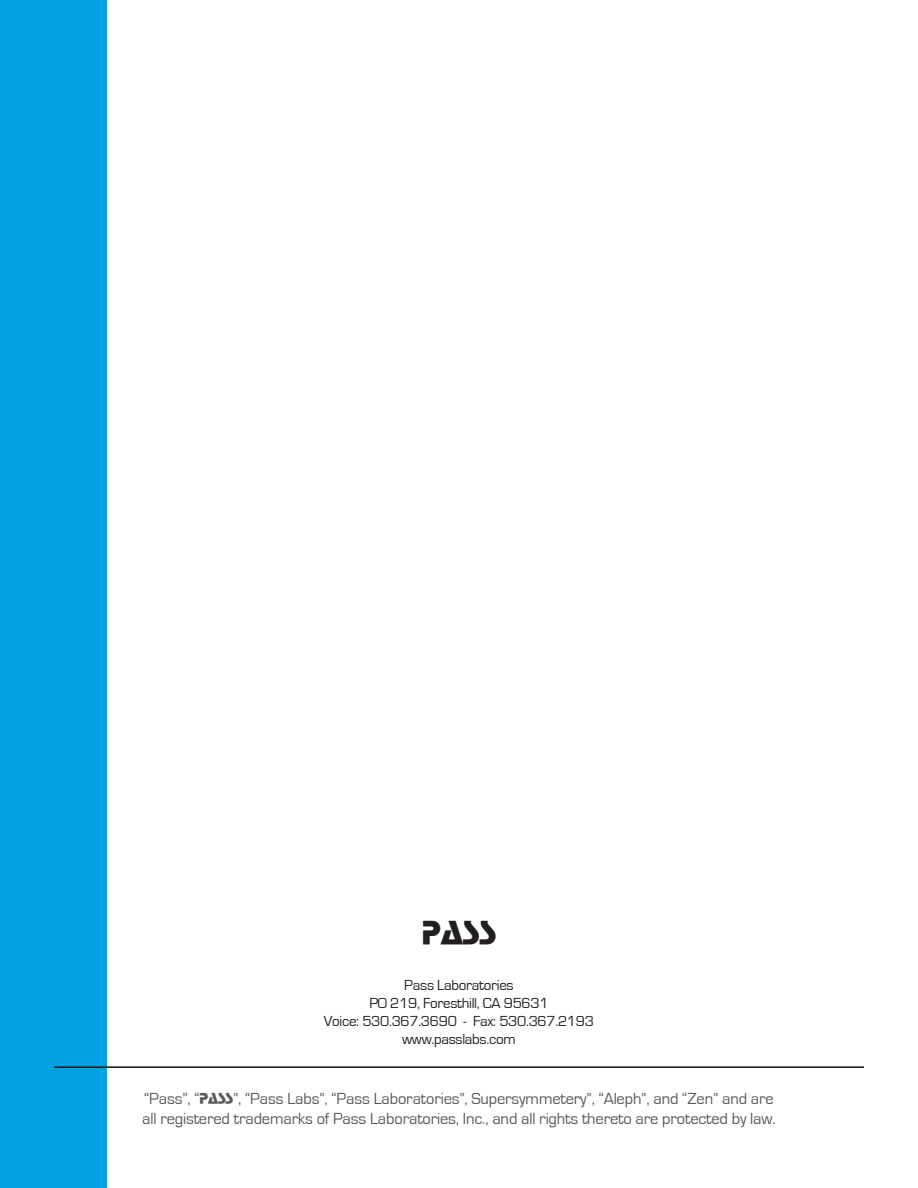
<style>
.page{position:relative;width:918px;height:1188px;background:#fff}
.page>*{position:absolute;margin:0;border:0;box-sizing:border-box;transform-origin:0 0}
.t1{font:36px "Stop";color:#231f20}
.t2{font:16.5px/19.8px "Eurostile";letter-spacing:-.01em;color:#58595b}
.t3{font:15px "Eurostile";letter-spacing:-.02em;color:#231f20}
.s1{font-family:"Stop"}
</style>
<div class="page">
<div style="left:0;top:0;width:107px;height:1188px;background:#00a2e3"></div>
<hr style="left:54px;top:1066px;width:810px;height:2px;background:#231f20">
<p class="t1" style="left:422px;top:913px;width:76px">PASS</p>
<p class="t3" style="left:404px;top:977px;width:111px">Pass Laboratories</p>
<p class="t3" style="left:369px;top:995px;width:181px">PO 219, Foresthill, CA 95631</p>
<p class="t3" style="left:324px;top:1013px;width:271px">Voice: 530.367.3690 - Fax: 530.367.2193</p>
<p class="t3" style="left:402px;top:1031px;width:115px">www.passlabs.com</p>
<p class="t2" style="left:142px;top:1090px;width:635px">“Pass”, “<span class="s1">PASS</span>”, “Pass Labs”, “Pass Laboratories”, Supersymmetery”, “Aleph”, and “Zen” and are all registered trademarks of Pass Laboratories, Inc., and all rights thereto are protected by law.</p>
</div>
